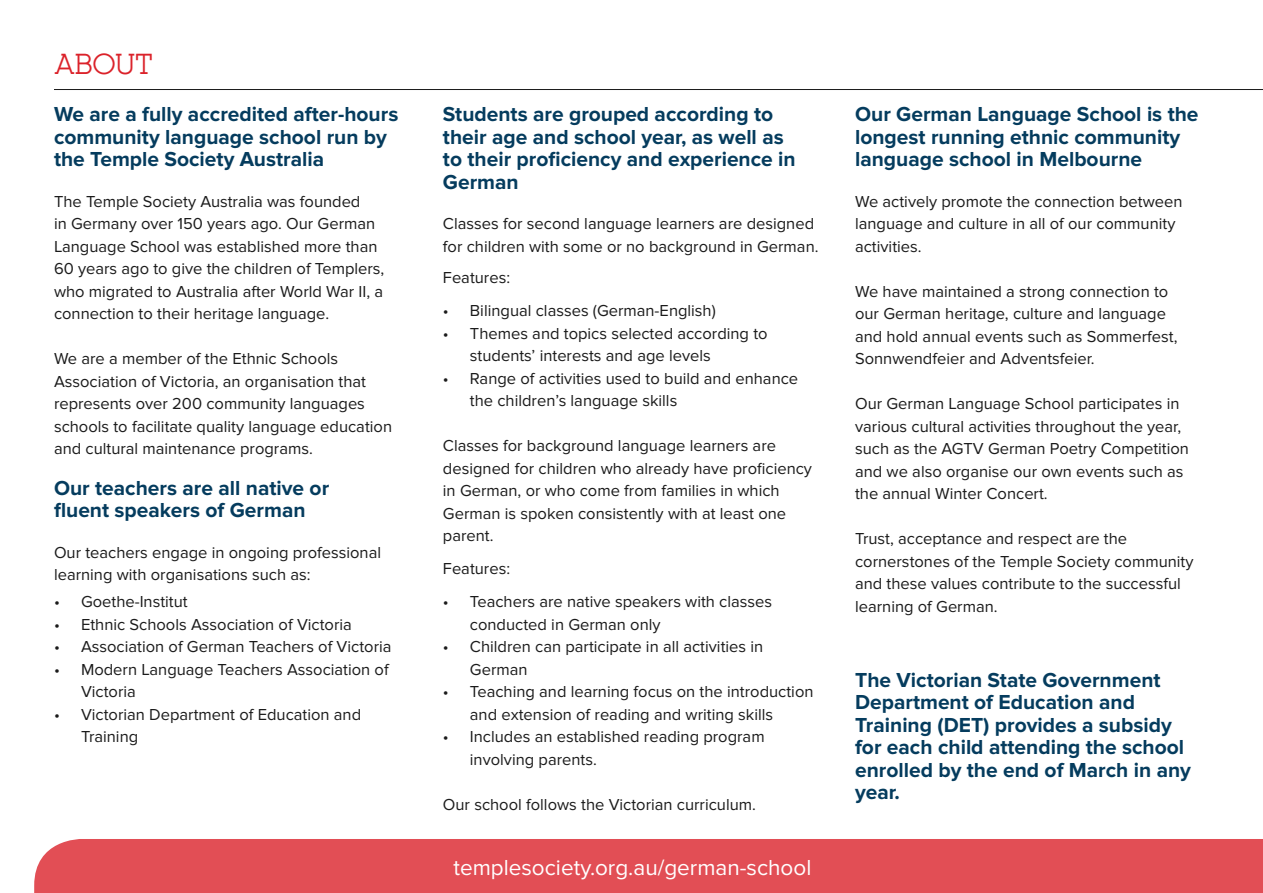
<style>
.page{position:relative;width:1263px;height:893px;background:#fff}
.page>*{position:absolute;margin:0;border:0;box-sizing:border-box;transform-origin:0 0}
.t1{font:27px "Kettering 105";color:#db222a}
.t2{font:22.5px "Proxima Nova";color:#fff}
.t3{font:700 21px/22.5px "Proxima Nova";color:#053c5e}
.t4{font:16.5px/22.5px "Proxima Nova";color:#1b1b1b}
</style>
<div class="page">
<div style="left:34px;top:839px;width:1229px;height:54px;background:#e24e55"></div>
<hr style="left:54px;top:89px;width:1209px;height:1px;background:#1b1b1b">
<p class="t1" style="left:54px;top:49px;width:101px">ABOUT</p>
<p class="t3" style="left:54px;top:103px;width:346px">We are a fully accredited after-hours community language school run by the Temple Society Australia</p>
<p class="t4" style="left:54px;top:190px;width:332px">The Temple Society Australia was founded<br>in Germany over 150 years ago. Our German Language School was established more than 60 years ago to give the children of Templers, who migrated to Australia after World War II, a connection to their heritage language.</p>
<p class="t4" style="left:54px;top:348px;width:340px">We are a member of the Ethnic Schools Association of Victoria, an organisation that represents over 200 community languages schools to facilitate quality language education and cultural maintenance programs.</p>
<p class="t3" style="left:54px;top:477px;width:277px">Our teachers are all native or</p>
<p class="t3" style="left:54px;top:499px;width:253px">fluent speakers of German</p>
<p class="t4" style="left:54px;top:541px;width:329px">Our teachers engage in ongoing professional learning with organisations such as:</p>
<p class="t4" style="left:54px;top:591px;width:135px">• Goethe-Institut</p>
<p class="t4" style="left:54px;top:613px;width:299px">• Ethnic Schools Association of Victoria</p>
<p class="t4" style="left:54px;top:636px;width:339px">• Association of German Teachers of Victoria</p>
<p class="t4" style="left:81px;top:658px;width:309px;text-indent:-27px">• Modern Language Teachers Association of<br>Victoria</p>
<p class="t4" style="left:81px;top:703px;width:282px;text-indent:-27px">• Victorian Department of Education and<br>Training</p>
<p class="t3" style="left:443px;top:103px;width:354px">Students are grouped according to their age and school year, as well as to their proficiency and experience in<br>German</p>
<p class="t4" style="left:443px;top:213px;width:377px">Classes for second language learners are designed for children with some or no background in German.</p>
<p class="t4" style="left:443px;top:267px;width:69px">Features:</p>
<p class="t4" style="left:443px;top:300px;width:274px">• Bilingual classes (German-English)</p>
<p class="t4" style="left:470px;top:322px;width:299px;text-indent:-27px">• Themes and topics selected according to students’ interests and age levels</p>
<p class="t4" style="left:470px;top:367px;width:330px;text-indent:-27px">• Range of activities used to build and enhance the children’s language skills</p>
<p class="t4" style="left:443px;top:435px;width:371px">Classes for background language learners are designed for children who already have proficiency in German, or who come from families in which German is spoken consistently with at least one parent.</p>
<p class="t4" style="left:443px;top:558px;width:69px">Features:</p>
<p class="t4" style="left:470px;top:591px;width:304px;text-indent:-27px">• Teachers are native speakers with classes conducted in German only</p>
<p class="t4" style="left:470px;top:636px;width:295px;text-indent:-27px">• Children can participate in all activities in<br>German</p>
<p class="t4" style="left:470px;top:681px;width:345px;text-indent:-27px">• Teaching and learning focus on the introduction and extension of reading and writing skills</p>
<p class="t4" style="left:470px;top:726px;width:296px;text-indent:-27px">• Includes an established reading program involving parents.</p>
<p class="t4" style="left:443px;top:793px;width:315px">Our school follows the Victorian curriculum.</p>
<p class="t2" style="left:453px;top:854px;width:359px">templesociety.org.au/german-school</p>
<p class="t3" style="left:855px;top:103px;width:345px">Our German Language School is the longest running ethnic community language school in Melbourne</p>
<p class="t4" style="left:855px;top:190px;width:329px">We actively promote the connection between language and culture in all of our community activities.</p>
<p class="t4" style="left:855px;top:280px;width:324px">We have maintained a strong connection to our German heritage, culture and language and hold annual events such as Sommerfest, Sonnwendfeier and Adventsfeier.</p>
<p class="t4" style="left:855px;top:393px;width:335px">Our German Language School participates in various cultural activities throughout the year, such as the AGTV German Poetry Competition and we also organise our own events such as the annual Winter Concert.</p>
<p class="t4" style="left:855px;top:528px;width:340px">Trust, acceptance and respect are the cornerstones of the Temple Society community and these values contribute to the successful learning of German.</p>
<p class="t3" style="left:855px;top:669px;width:337px">The Victorian State Government<br>Department of Education and<br>Training (DET) provides a subsidy for each child attending the school enrolled by the end of March in any year.</p>
</div>
